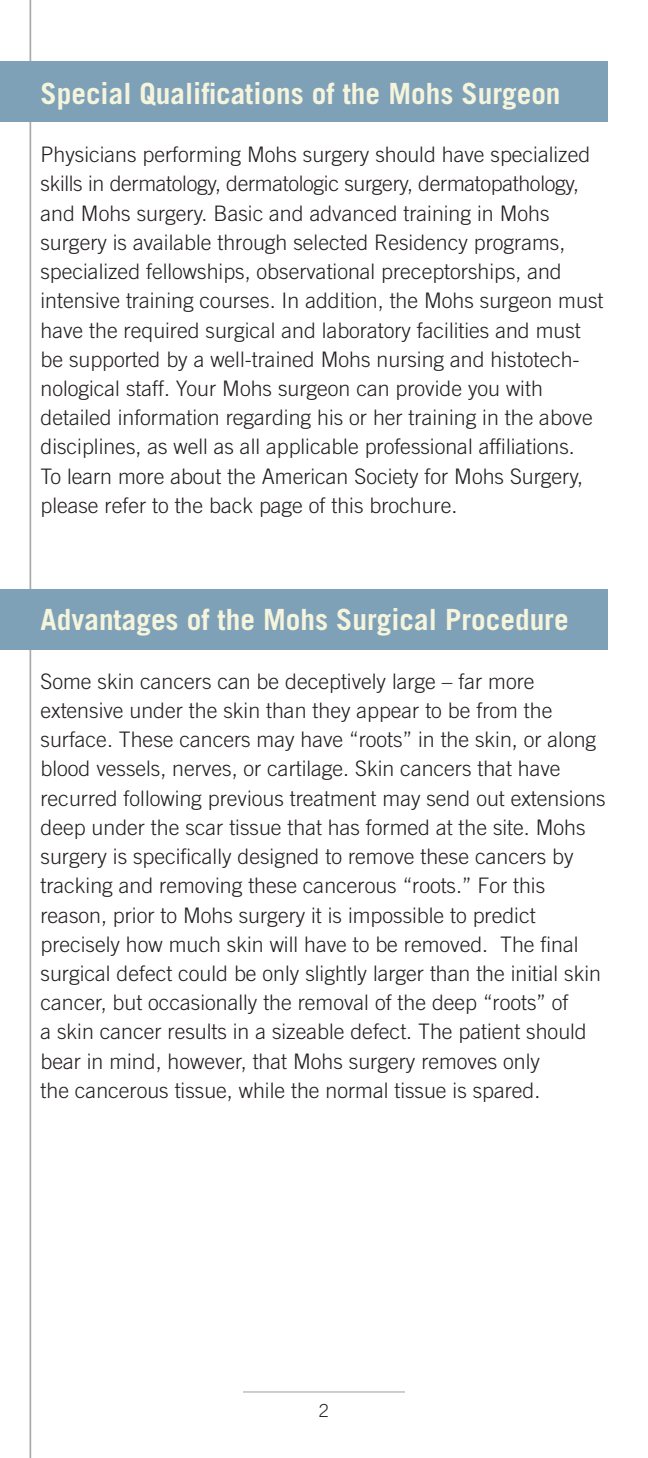
<style>
.page{position:relative;width:648px;height:1458px;background:#fff}
.page>*{position:absolute;margin:0;border:0;box-sizing:border-box;transform-origin:0 0}
.t1{font:700 29.25px "Trade Gothic";color:#f5f4dd}
.t2{font:300 21.38px/29.2px "Trade Gothic";color:#231f20}
.t3{font:300 18px "Trade Gothic";color:#231f20}
</style>
<div class="page">
<hr style="left:30px;top:0;width:1px;height:1458px;background:#a8a9ad">
<div style="left:0;top:590px;width:608px;height:60px;background:#7ea1b7"></div>
<div style="left:0;top:61px;width:608px;height:61px;background:#7ea1b7"></div>
<hr style="left:243px;top:1391px;width:162px;height:2px;background:#a8a9ad">
<h1 class="t1" style="left:40px;top:75px;width:522px">Special Qualifications of the Mohs Surgeon</h1>
<p class="t2" style="left:40px;top:140px;width:564px">Physicians performing Mohs surgery should have specialized skills in dermatology, dermatologic surgery, dermatopathology, and Mohs surgery. Basic and advanced training in Mohs surgery is available through selected Residency programs, specialized fellowships, observational preceptorships, and intensive training courses. In addition, the Mohs surgeon must have the required surgical and laboratory facilities and must be supported by a well-trained Mohs nursing and histotech&shy;nological staff. Your Mohs surgeon can provide you with detailed information regarding his or her training in the above disciplines, as well as all applicable professional affiliations.<br>To learn more about the American Society for Mohs Surgery, please refer to the back page of this brochure.</p>
<h1 class="t1" style="left:40px;top:602px;width:530px">Advantages of the Mohs Surgical Procedure</h1>
<p class="t2" style="left:41px;top:666px;width:567px">Some skin cancers can be deceptively large – far more extensive under the skin than they appear to be from the surface. These cancers may have “roots” in the skin, or along blood vessels, nerves, or cartilage. Skin cancers that have recurred following previous treatment may send out extensions deep under the scar tissue that has formed at the site. Mohs surgery is specifically designed to remove these cancers by tracking and removing these cancerous “roots.” For this reason, prior to Mohs surgery it is impossible to predict precisely how much skin will have to be removed. The final surgical defect could be only slightly larger than the initial skin cancer, but occasionally the removal of the deep “roots” of<br>a skin cancer results in a sizeable defect. The patient should bear in mind, however, that Mohs surgery removes only<br>the cancerous tissue, while the normal tissue is spared.</p>
<p class="t3" style="left:319px;top:1400px;width:12px">2</p>
</div>
